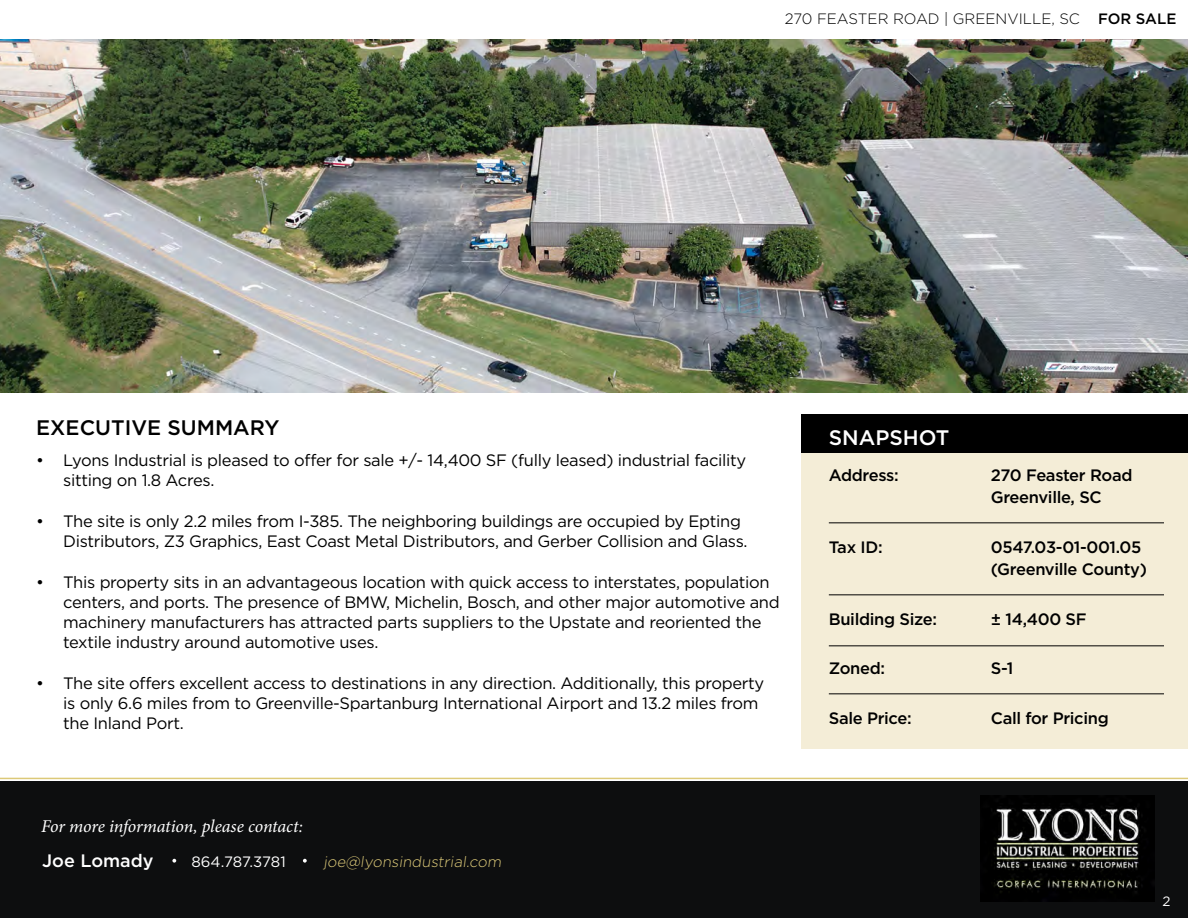
<style>
.page{position:relative;width:1188px;height:918px;background:#fff}
.page>*{position:absolute;margin:0;border:0;box-sizing:border-box;transform-origin:0 0}
.t1{font:500 21px "Gotham";color:#000}
.t2{font:500 21px "Gotham";color:#fff}
.t3{font:italic 18px "Minion Pro";letter-spacing:-.01em;color:#fff}
.t4{font:500 18px "Gotham";color:#fff}
.t5{font:16.5px/20.2px "Gotham";letter-spacing:-.02em;color:#000}
.t6{font:500 16.5px/22.5px "Gotham";letter-spacing:-.02em;color:#000}
.t7{font:300 15px "Gotham";color:#000}
.t8{font:300 15px "Gotham";color:#dcc978}
.t9{font:15px "Gotham";letter-spacing:-.01em;color:#fff}
.t10{font:13.5px "Gotham";color:#fff}
.s1{font-weight:500}
</style>
<div class="page">
<div style="left:0;top:781px;width:1188px;height:137px;background:#0d0e0f"></div>
<hr style="left:0;top:778px;width:1188px;height:1px;background:#dcc978">
<img style="left:980px;top:796px;width:175px;height:105px">
<svg style="left:172px;top:859px;width:4px;height:4px"></svg>
<svg style="left:303px;top:859px;width:4px;height:4px"></svg>
<img style="left:0;top:39px;width:1188px;height:353px">
<div style="left:801px;top:414px;width:387px;height:335px;background:#f4edd7"></div>
<div style="left:801px;top:414px;width:387px;height:39px;background:#000"></div>
<hr style="left:829px;top:522px;width:335px;height:1px;background:#000">
<hr style="left:829px;top:594px;width:335px;height:1px;background:#000">
<hr style="left:829px;top:645px;width:335px;height:1px;background:#000">
<hr style="left:829px;top:693px;width:335px;height:1px;background:#000">
<p class="t7" style="left:785px;top:9px;width:393px">270 FEASTER ROAD | GREENVILLE, SC <span class="s1">FOR SALE</span></p>
<p class="t1" style="left:36px;top:414px;width:245px">EXECUTIVE SUMMARY</p>
<p class="t5" style="left:63px;top:450px;width:685px;text-indent:-27px">• Lyons Industrial is pleased to offer for sale +/- 14,400 SF (fully leased) industrial facility sitting on 1.8 Acres.</p>
<p class="t5" style="left:63px;top:511px;width:686px;text-indent:-27px">• The site is only 2.2 miles from I-385. The neighboring buildings are occupied by Epting<br>Distributors, Z3 Graphics, East Coast Metal Distributors, and Gerber Collision and Glass.</p>
<p class="t5" style="left:63px;top:571px;width:718px;text-indent:-27px">• This property sits in an advantageous location with quick access to interstates, population centers, and ports. The presence of BMW, Michelin, Bosch, and other major automotive and machinery manufacturers has attracted parts suppliers to the Upstate and reoriented the textile industry around automotive uses.</p>
<p class="t5" style="left:63px;top:673px;width:703px;text-indent:-27px">• The site offers excellent access to destinations in any direction. Additionally, this property is only 6.6 miles from to Greenville-Spartanburg International Airport and 13.2 miles from the Inland Port.</p>
<p class="t3" style="left:41px;top:814px;width:263px">For more information, please contact:</p>
<p class="t4" style="left:42px;top:849px;width:113px">Joe Lomady</p>
<p class="t9" style="left:191px;top:852px;width:96px">864.787.3781</p>
<p class="t8" style="left:324px;top:852px;width:182px">joe@lyonsindustrial.com</p>
<p class="t2" style="left:829px;top:424px;width:122px">SNAPSHOT</p>
<p class="t6" style="left:829px;top:464px;width:71px">Address:</p>
<p class="t6" style="left:991px;top:464px;width:143px">270 Feaster Road<br>Greenville, SC</p>
<p class="t6" style="left:829px;top:536px;width:55px">Tax ID:</p>
<p class="t6" style="left:991px;top:536px;width:158px">0547.03-01-001.05 (Greenville County)</p>
<p class="t6" style="left:829px;top:608px;width:110px">Building Size:</p>
<p class="t6" style="left:991px;top:608px;width:97px">± 14,400 SF</p>
<p class="t6" style="left:829px;top:657px;width:58px">Zoned:</p>
<p class="t6" style="left:991px;top:657px;width:24px">S-1</p>
<p class="t6" style="left:829px;top:707px;width:84px">Sale Price:</p>
<p class="t6" style="left:991px;top:707px;width:119px">Call for Pricing</p>
<p class="t10" style="left:1163px;top:893px;width:10px">2</p>
</div>
